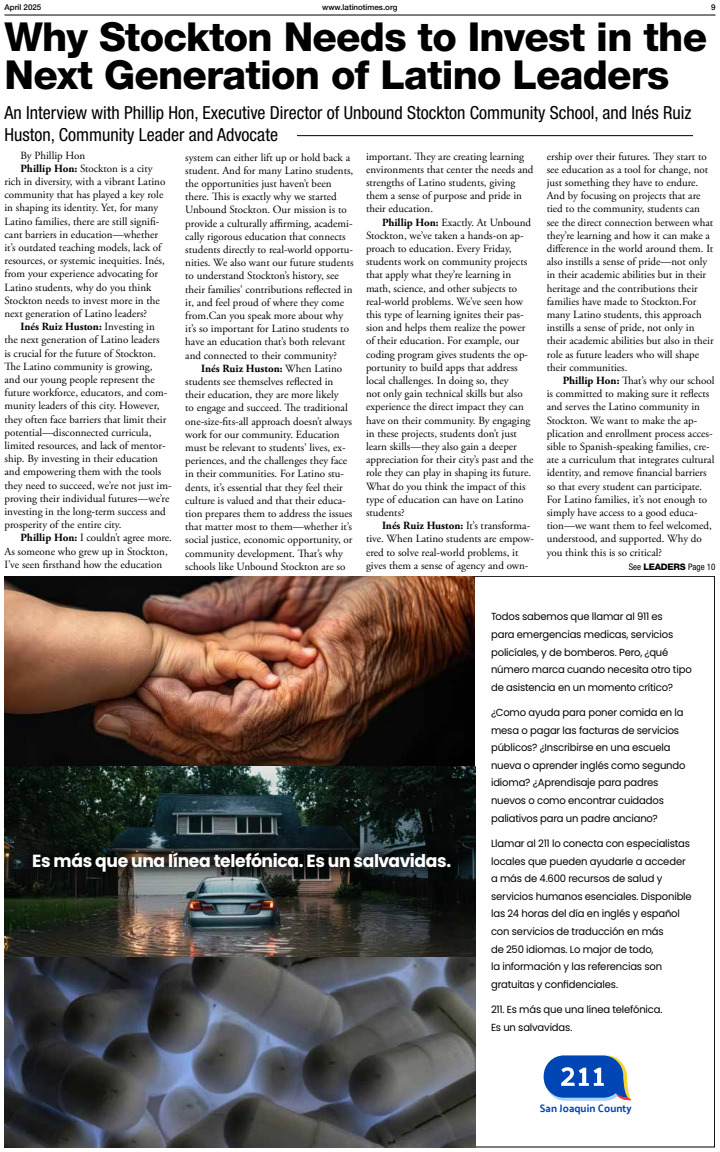
<style>
.page{position:relative;width:720px;height:1152px;background:#fff}
.page>*{position:absolute;margin:0;border:0;box-sizing:border-box;transform-origin:0 0}
.t1{font:800 40px/38px "Helvetica Neue LT Std";letter-spacing:-.02em;color:#000}
.t2{font:condensed 18px/21.6px "Helvetica Neue LT Std";color:#000}
.t3{font:700 17.6px "Poppins";letter-spacing:-.025em;color:#fff}
.t4{font:11px/13.2px "Adobe Garamond Pro";color:#000}
.t5{font:700 11px "Adobe Garamond Pro";color:#000}
.t6{font:700 10.7px "Palanquin";color:#0045b5}
.t7{font:10.3px/17.6px "Poppins";letter-spacing:-.02em;color:#000}
.t8{font:condensed 9px "Helvetica Neue LT Std";color:#000}
.t9{font:500 8px "Helvetica Neue LT Std";color:#000}
.s1{font-weight:700}
.s2{font-weight:400}
.s3{font-weight:800;font-stretch:normal}
</style>
<div class="page">
<hr style="left:4px;top:15px;width:712px;height:1px;background:#000">
<svg style="left:544px;top:1056px;width:87px;height:45px"></svg>
<img style="left:5px;top:576px;width:470px;height:190px">
<img style="left:5px;top:766px;width:470px;height:191px">
<img style="left:5px;top:957px;width:470px;height:190px">
<div style="left:19px;top:838px;width:445px;height:47px;background:#000;opacity:.61"></div>
<hr style="left:297px;top:135px;width:396px;height:1px;background:#000">
<p class="t9" style="left:5px;top:3px;width:38px">April 2025</p>
<p class="t9" style="left:322px;top:2px;width:77px">www.latinotimes.org</p>
<p class="t9" style="left:711px;top:3px;width:6px">9</p>
<h1 class="t1" style="left:4px;top:18px;width:704px">Why Stockton Needs to Invest in the<br>Next Generation of Latino Leaders</h1>
<h2 class="t2" style="left:4px;top:102px;width:688px">An Interview with Phillip Hon, Executive Director of Unbound Stockton Community School, and Inés Ruiz<br>Huston, Community Leader and Advocate</h2>
<p class="t4" style="left:21px;top:149px;width:66px">By Phillip Hon</p>
<p class="t4" style="left:21px;top:162px;width:134px"><span class="s1">Phillip Hon:</span> Stockton is a city</p>
<p class="t4" style="left:4px;top:175px;width:162px">rich in diversity, with a vibrant Latino</p>
<p class="t4" style="left:4px;top:189px;width:160px">community that has played a key role</p>
<p class="t4" style="left:4px;top:202px;width:155px">in shaping its identity. Yet, for many</p>
<p class="t4" style="left:4px;top:215px;width:156px">Latino families, there are still signifi-</p>
<p class="t4" style="left:4px;top:228px;width:155px">cant barriers in education—whether</p>
<p class="t4" style="left:4px;top:241px;width:158px">it’s outdated teaching models, lack of</p>
<p class="t4" style="left:4px;top:255px;width:162px">resources, or systemic inequities. Inés,</p>
<p class="t4" style="left:4px;top:268px;width:155px">from your experience advocating for</p>
<p class="t4" style="left:4px;top:281px;width:148px">Latino students, why do you think</p>
<p class="t4" style="left:4px;top:294px;width:157px">Stockton needs to invest more in the</p>
<p class="t4" style="left:4px;top:307px;width:144px">next generation of Latino leaders?</p>
<p class="t5" style="left:21px;top:320px;width:136px">Inés Ruiz Huston: <span class="s2">Investing in</span></p>
<p class="t4" style="left:4px;top:334px;width:157px">the next generation of Latino leaders</p>
<p class="t4" style="left:4px;top:347px;width:153px">is crucial for the future of Stockton.</p>
<p class="t4" style="left:4px;top:360px;width:150px">The Latino community is growing,</p>
<p class="t4" style="left:4px;top:373px;width:152px">and our young people represent the</p>
<p class="t4" style="left:4px;top:387px;width:164px">future workforce, educators, and com-</p>
<p class="t4" style="left:4px;top:400px;width:156px">munity leaders of this city. However,</p>
<p class="t4" style="left:4px;top:413px;width:163px">they often face barriers that limit their</p>
<p class="t4" style="left:4px;top:426px;width:149px">potential—disconnected curricula,</p>
<p class="t4" style="left:4px;top:439px;width:163px">limited resources, and lack of mentor-</p>
<p class="t4" style="left:4px;top:453px;width:155px">ship. By investing in their education</p>
<p class="t4" style="left:4px;top:466px;width:159px">and empowering them with the tools</p>
<p class="t4" style="left:4px;top:479px;width:169px">they need to succeed, we’re not just im-</p>
<p class="t4" style="left:4px;top:492px;width:166px">proving their individual futures—we’re</p>
<p class="t4" style="left:4px;top:505px;width:163px">investing in the long-term success and</p>
<p class="t4" style="left:4px;top:519px;width:119px">prosperity of the entire city.</p>
<p class="t4" style="left:21px;top:532px;width:153px"><span class="s1">Phillip Hon:</span> I couldn’t agree more.</p>
<p class="t4" style="left:4px;top:545px;width:165px">As someone who grew up in Stockton,</p>
<p class="t4" style="left:4px;top:558px;width:159px">I’ve seen firsthand how the education</p>
<p class="t4" style="left:366px;top:150px;width:169px">important. They are creating learning environments that center the needs and strengths of Latino students, giving them a sense of purpose and pride in their education.</p>
<p class="t4" style="left:366px;top:216px;width:169px;text-indent:16px"><span class="s1">Phillip Hon:</span> Exactly. At Unbound Stockton, we’ve taken a hands-on ap&shy;proach to education. Every Friday, students work on community projects that apply what they’re learning in math, science, and other subjects to real-world problems. We’ve seen how this type of learning ignites their pas&shy;sion and helps them realize the power of their education. For example, our coding program gives students the op&shy;portunity to build apps that address local challenges. In doing so, they<br>not only gain technical skills but also experience the direct impact they can have on their community. By engaging in these projects, students don’t just learn skills—they also gain a deeper appreciation for their city’s past and the role they can play in shaping its future.<br>What do you think the impact of this type of education can have on Latino students?</p>
<p class="t4" style="left:366px;top:520px;width:169px;text-indent:16px"><span class="s1">Inés Ruiz Huston:</span> It’s transforma&shy;tive. When Latino students are empow&shy;ered to solve real-world problems, it gives them a sense of agency and own-</p>
<p class="t4" style="left:547px;top:150px;width:168px">ership over their futures. They start to see education as a tool for change, not just something they have to endure.<br>And by focusing on projects that are tied to the community, students can see the direct connection between what they’re learning and how it can make a difference in the world around them. It also instills a sense of pride—not only in their academic abilities but in their heritage and the contributions their families have made to Stockton.For many Latino students, this approach instills a sense of pride, not only in their academic abilities but also in their role as future leaders who will shape their communities.</p>
<p class="t4" style="left:547px;top:374px;width:169px;text-indent:16px"><span class="s1">Phillip Hon:</span> That’s why our school is committed to making sure it reflects and serves the Latino community in Stockton. We want to make the ap&shy;plication and enrollment process acces&shy;sible to Spanish-speaking families, cre&shy;ate a curriculum that integrates cultural identity, and remove financial barriers so that every student can participate.<br>For Latino families, it’s not enough to simply have access to a good educa&shy;tion—we want them to feel welcomed, understood, and supported. Why do you think this is so critical?</p>
<p class="t8" style="left:629px;top:562px;width:88px">See <span class="s3">LEADERS</span> Page 10</p>
<p class="t4" style="left:185px;top:151px;width:170px">system can either lift up or hold back a student. And for many Latino students, the opportunities just haven’t been there. This is exactly why we started Unbound Stockton. Our mission is to provide a culturally affirming, academi&shy;cally rigorous education that connects students directly to real-world opportu&shy;nities. We also want our future students to understand Stockton’s history, see their families’ contributions reflected in it, and feel proud of where they come from.Can you speak more about why it’s so important for Latino students to have an education that’s both relevant and connected to their community?</p>
<p class="t4" style="left:185px;top:362px;width:169px;text-indent:16px"><span class="s1">Inés Ruiz Huston:</span> When Latino students see themselves reflected in their education, they are more likely<br>to engage and succeed. The traditional one-size-fits-all approach doesn’t always work for our community. Education must be relevant to students’ lives, ex&shy;periences, and the challenges they face in their communities. For Latino stu&shy;dents, it’s essential that they feel their culture is valued and that their educa&shy;tion prepares them to address the issues that matter most to them—whether it’s social justice, economic opportunity, or community development. That’s why schools like Unbound Stockton are so</p>
<h3 class="t3" style="left:32px;top:850px;width:420px">Es más que una línea telefónica. Es un salvavidas.</h3>
<p class="t7" style="left:491px;top:608px;width:202px">Todos sabemos que llamar al 911 es<br>para emergencias medicas, servicios policíales, y de bomberos. Pero, ¿qué número marca cuando necesita otro tipo de asistencia en un momento crítico?</p>
<p class="t7" style="left:491px;top:704px;width:196px">¿Como ayuda para poner comida en la mesa o pagar las facturas de servicios públicos? ¿Inscribirse en una escuela nueva o aprender inglés como segundo idioma? ¿Aprendisaje para padres nuevos o como encontrar cuidados paliativos para un padre anciano?</p>
<p class="t7" style="left:491px;top:835px;width:202px">Llamar al 211 lo conecta con especialistas locales que pueden ayudarle a acceder a más de 4.600 recursos de salud y servicios humanos esenciales. Disponible las 24 horas del día en inglés y español con servicios de traducción en más<br>de 250 idiomas. Lo major de todo,<br>la información y las referencias son gratuitas y confidenciales.</p>
<p class="t7" style="left:491px;top:1001px;width:173px">211. Es más que una línea telefónica.<br>Es un salvavidas.</p>
<p class="t6" style="left:540px;top:1103px;width:93px">San Joaquin County</p>
</div>
